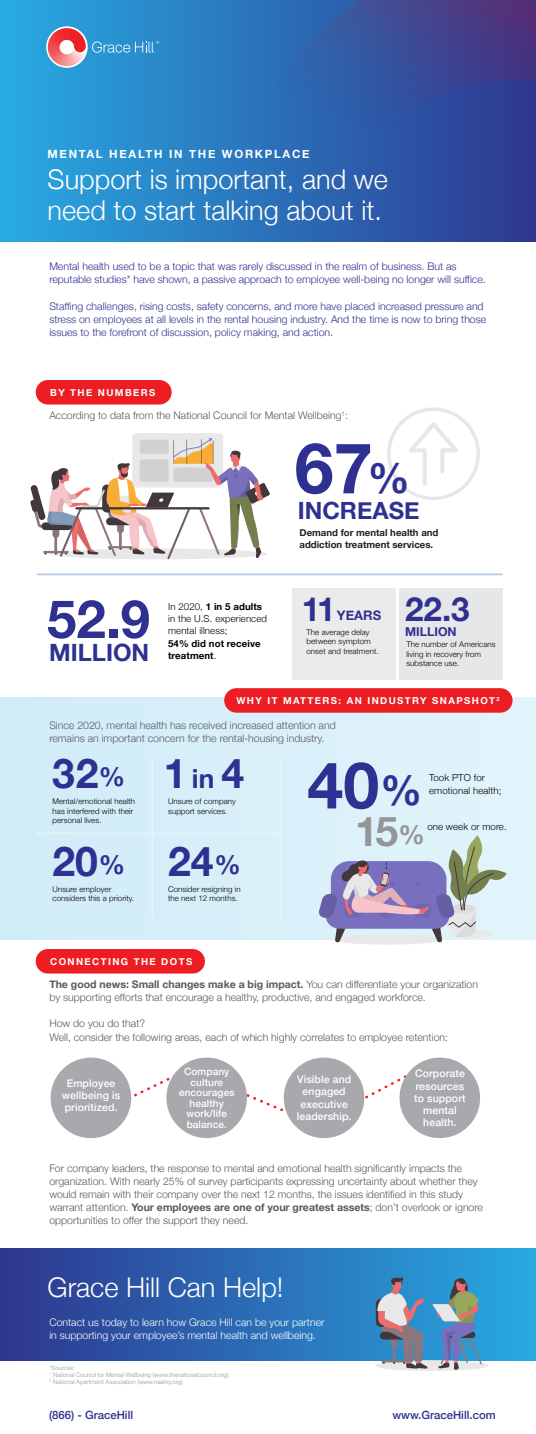
<style>
.page{position:relative;width:536px;height:1434px;background:#fff}
.page>*{position:absolute;margin:0;border:0;box-sizing:border-box;transform-origin:0 0}
.t1{font:700 70.17px "Helvetica Neue";color:#2e3192}
.t2{font:700 64.58px "Helvetica Neue";color:#2e3192}
.t3{font:700 52.94px "Helvetica Neue";color:#2e3192}
.t4{font:700 40.95px "Helvetica Neue";color:#2e3192}
.t5{font:700 40.95px "Helvetica Neue";color:#939598}
.t6{font:700 33.16px "Helvetica Neue";color:#2e3192}
.t7{font:300 27.12px/30.6px "Helvetica Neue";color:#fff}
.t8{font:700 23.8px "Helvetica Neue";color:#2e3192}
.t9{font:700 23.71px "Helvetica Neue";color:#2e3192}
.t10{font:700 13.12px "Helvetica Neue";color:#2e3192}
.t11{font:700 12.25px "Helvetica Neue";color:#2e3192}
.t12{font:500 11.38px "Helvetica Neue";color:#2e3192}
.t13{font:700 11.38px "Helvetica Neue";letter-spacing:.15em;color:#fff}
.t14{font:300 10.5px/13.1px "Helvetica Neue";color:#58595b}
.t15{font:300 10.5px/13.1px "Helvetica Neue";color:#2e3192}
.t16{font:500 10.5px/12.2px "Helvetica Neue";letter-spacing:.01em;color:#fff;text-align:center}
.t17{font:300 10.5px/13.1px "Helvetica Neue";color:#fff}
.t18{font:500 10.06px/10.5px "Helvetica Neue";letter-spacing:.01em;color:#fff;text-align:center}
.t19{font:300 9.62px/12.2px "Helvetica Neue";letter-spacing:.01em;color:#000}
.t20{font:700 9.62px/11.4px "Helvetica Neue";color:#231f20}
.t21{font:700 9.62px/12.2px "Helvetica Neue";letter-spacing:.01em;color:#000}
.t22{font:700 9.54px "Helvetica Neue";letter-spacing:.15em;color:#fff}
.t23{font:300 7.88px/9.6px "Helvetica Neue";letter-spacing:.01em;color:#000}
.t24{font:300 6.12px/7px "Helvetica Neue";color:#939598}
.t25{font:4.81px "Helvetica Now Micro";color:#fff}
.s1{font-size:42px}
.s2{font-weight:700}
.s3{font-weight:300}
.s4{font-size:26.34px}
.s5{font-size:41.65px}
</style>
<div class="page">
<svg style="left:122px;top:1072px;width:283px;height:55px"></svg>
<div style="left:0;top:0;width:536px;height:242px;background:linear-gradient(to right,#28abe2,#2e3790)"></div>
<div style="left:0;top:1248px;width:536px;height:112px;background:linear-gradient(to right,#2e368f,#28aae1)"></div>
<div style="left:0;top:697px;width:536px;height:242px;background:#d8eff9"></div>
<svg style="left:189px;top:0;width:347px;height:183px;background:#315aa6"></svg>
<div style="left:292px;top:588px;width:104px;height:91px;background:#e6e7e8"></div>
<div style="left:399px;top:588px;width:103px;height:91px;background:#e6e7e8"></div>
<svg style="left:387px;top:407px;width:93px;height:93px"></svg>
<div style="left:132px;top:433px;width:91px;height:54px;background:#e8e8e8;border-radius:4px"></div>
<svg style="left:30px;top:438px;width:240px;height:121px"></svg>
<svg style="left:46px;top:26px;width:42px;height:42px"></svg>
<svg style="left:48px;top:28px;width:38px;height:38px"></svg>
<svg style="left:92px;top:41px;width:62px;height:12px"></svg>
<div style="left:36px;top:380px;width:136px;height:24px;background:#ec1e24;border-radius:12px"></div>
<div style="left:224px;top:688px;width:288px;height:24px;background:#ec1e24;border-radius:12px"></div>
<hr style="left:37px;top:573px;width:465px;height:2px;background:#477cba">
<hr style="left:37px;top:832px;width:243px;height:2px;background:#fff">
<hr style="left:152px;top:758px;width:1px;height:161px;background:#fff">
<hr style="left:279px;top:758px;width:2px;height:161px;background:#fff">
<div style="left:36px;top:949px;width:169px;height:24px;background:#ec1e24;border-radius:12px"></div>
<div style="left:332px;top:934px;width:110px;height:10px;background:#e8e8e8;border-radius:50%"></div>
<svg style="left:318px;top:835px;width:188px;height:107px"></svg>
<div style="left:51px;top:1057px;width:80px;height:81px;background:#a7a9ac;border-radius:50%"></div>
<div style="left:166px;top:1057px;width:81px;height:81px;background:#a7a9ac;border-radius:50%"></div>
<div style="left:284px;top:1057px;width:80px;height:81px;background:#a7a9ac;border-radius:50%"></div>
<div style="left:399px;top:1057px;width:81px;height:81px;background:#a7a9ac;border-radius:50%"></div>
<div style="left:374px;top:1360px;width:114px;height:10px;background:#e8e8e8;border-radius:50%"></div>
<div style="left:376px;top:1298px;width:21px;height:28px;background:#42373b;border-radius:5px"></div>
<svg style="left:377px;top:1275px;width:105px;height:94px;background:#6b93b4"></svg>
<p class="t25" style="left:156px;top:40px;width:5px">®</p>
<p class="t13" style="left:48px;top:145px;width:263px">MENTAL HEALTH IN THE WORKPLACE</p>
<h3 class="t7" style="left:48px;top:162px;width:342px">Support is important, and we need to start talking about it.</h3>
<p class="t15" style="left:49px;top:259px;width:438px">Mental health used to be a topic that was rarely discussed in the realm of business. But as reputable studies* have shown, a passive approach to employee well-being no longer will suffice.</p>
<p class="t15" style="left:49px;top:298px;width:438px">Staffing challenges, rising costs, safety concerns, and more have placed increased pressure and stress on employees at all levels in the rental housing industry. And the time is now to bring those issues to the forefront of discussion, policy making, and action.</p>
<p class="t22" style="left:50px;top:385px;width:107px">BY THE NUMBERS</p>
<p class="t14" style="left:49px;top:408px;width:300px">According to data from the National Council for Mental Wellbeing<sup>1</sup>:</p>
<h1 class="t1" style="left:294px;top:413px;width:117px">67<span class="s1">%</span></h1>
<h3 class="t9" style="left:298px;top:492px;width:123px">INCREASE</h3>
<p class="t20" style="left:299px;top:527px;width:140px">Demand for mental health and addiction treatment services.</p>
<h3 class="t3" style="left:47px;top:577px;width:104px">52.9</h3>
<h3 class="t8" style="left:49px;top:634px;width:102px">MILLION</h3>
<p class="t19" style="left:168px;top:599px;width:100px">In 2020, <span class="s2">1 in 5 adults </span>in the U.S. experienced mental illness;</p>
<p class="t21" style="left:168px;top:637px;width:94px">54% did not receive treatment<span class="s3">.</span></p>
<h3 class="t6" style="left:302px;top:583px;width:35px">11</h3>
<p class="t10" style="left:337px;top:605px;width:46px">YEARS</p>
<p class="t23" style="left:306px;top:626px;width:74px">The average delay between symptom onset and treatment.</p>
<h3 class="t6" style="left:405px;top:583px;width:66px">22.3</h3>
<p class="t11" style="left:405px;top:621px;width:53px">MILLION</p>
<p class="t23" style="left:406px;top:639px;width:91px">The number of Americans living in recovery from substance use.</p>
<p class="t22" style="left:236px;top:693px;width:264px">WHY IT MATTERS: AN INDUSTRY SNAPSHOT<sup>2</sup></p>
<p class="t14" style="left:49px;top:718px;width:288px">Since 2020, mental health has received increased attention and remains an important concern for the rental-housing industry.</p>
<h3 class="t4" style="left:52px;top:741px;width:75px">32<span class="s4">%</span></h3>
<p class="t23" style="left:52px;top:796px;width:84px">Mental/emotional health has interfered with their personal lives.</p>
<h3 class="t4" style="left:52px;top:829px;width:74px">20<span class="s4">%</span></h3>
<p class="t23" style="left:52px;top:883px;width:83px">Unsure employer considers this a priority.</p>
<h3 class="t4" style="left:164px;top:741px;width:82px">1<span class="s4">in</span>4</h3>
<p class="t23" style="left:168px;top:796px;width:69px">Unsure of company support services.</p>
<h3 class="t4" style="left:168px;top:829px;width:74px">24<span class="s4">%</span></h3>
<p class="t23" style="left:168px;top:883px;width:74px">Consider resigning in the next 12 months.</p>
<h2 class="t2" style="left:307px;top:734px;width:116px">40<span class="s5">%</span></h2>
<p class="t19" style="left:429px;top:771px;width:74px">Took PTO for emotional health;</p>
<h3 class="t5" style="left:355px;top:799px;width:71px">15<span class="s4">%</span></h3>
<p class="t19" style="left:427px;top:819px;width:81px">one week or more.</p>
<p class="t22" style="left:50px;top:954px;width:143px">CONNECTING THE DOTS</p>
<p class="t14" style="left:49px;top:977px;width:430px"><span class="s2">The good news: Small changes make a big impact.</span> You can differentiate your organization by supporting efforts that encourage a healthy, productive, and engaged workforce.</p>
<p class="t14" style="left:49px;top:1016px;width:400px">How do you do that?<br>Well, consider the following areas, each of which highly correlates to employee retention:</p>
<p class="t16" style="left:62px;top:1075px;width:60px">Employee wellbeing is prioritized.</p>
<p class="t18" style="left:179px;top:1065px;width:57px">Company culture encourages healthy work/life balance.</p>
<p class="t16" style="left:297px;top:1072px;width:56px">Visible and engaged executive leadership.</p>
<p class="t16" style="left:414px;top:1066px;width:53px">Corporate resources to support mental health.</p>
<p class="t14" style="left:49px;top:1160px;width:435px">For company leaders, the response to mental and emotional health significantly impacts the organization. With nearly 25% of survey participants expressing uncertainty about whether they would remain with their company over the next 12 months, the issues identified in this study warrant attention. <span class="s2">Your employees are one of your greatest assets</span>; don’t overlook or ignore opportunities to offer the support they need.</p>
<h3 class="t7" style="left:48px;top:1270px;width:237px">Grace Hill Can Help!</h3>
<p class="t17" style="left:49px;top:1314px;width:276px">Contact us today to learn how Grace Hill can be your partner in supporting your employee’s mental health and wellbeing.</p>
<p class="t24" style="left:49px;top:1363px;width:181px">*Sources:<br><sup>1</sup> National Council for Mental Wellbeing (www.thenationalcouncil.org)<br><sup>2</sup> National Apartment Association (www.naahq.org)</p>
<p class="t12" style="left:49px;top:1406px;width:86px">(866) - GraceHill</p>
<p class="t12" style="left:392px;top:1406px;width:105px">www.GraceHill.com</p>
</div>
